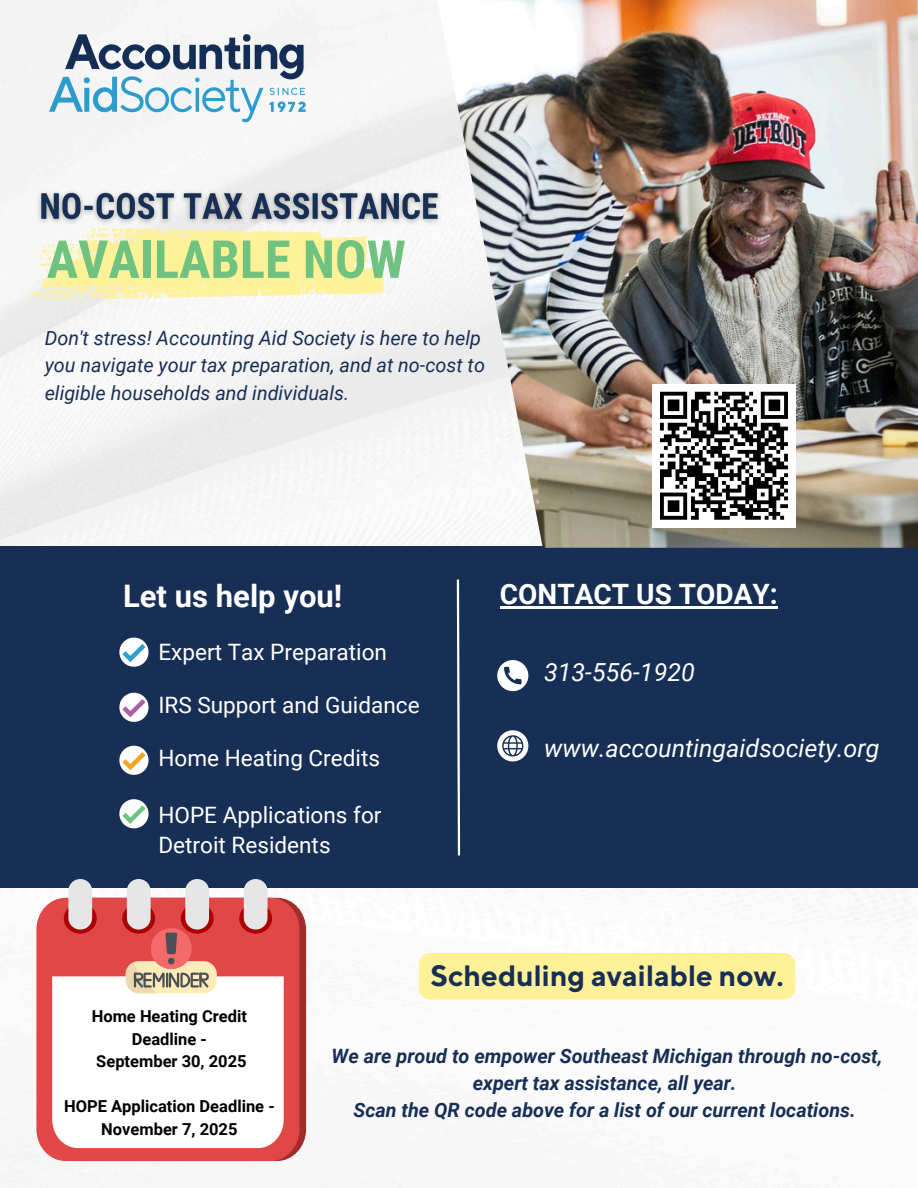
<style>
.page{position:relative;width:918px;height:1188px;background:#fff}
.page>*{position:absolute;margin:0;border:0;box-sizing:border-box;transform-origin:0 0}
.t1{font:700 52.5px "Roboto Condensed";color:#6fc27f}
.t2{font:700 31.05px "Roboto";color:#fff}
.t3{font:700 29.4px "TT Norms";color:#172e55}
.t4{font:700 28.05px "Roboto";color:#fff}
.t5{font:italic 24.9px "Roboto";color:#fff}
.t6{font:22.5px/30.8px "Roboto";color:#fff}
.t7{font:italic 700 19.8px/27px "Roboto";color:#172e55;text-align:center}
.t8{font:italic 19.8px/27.5px "Roboto";color:#172e55}
.t9{font:700 16.5px/22.5px "Roboto";color:#000;text-align:center}
</style>
<div class="page">
<img style="left:0;top:0;width:917px;height:1188px">
<div style="left:0;top:547px;width:918px;height:341px;background:#172e55"></div>
<svg style="left:119px;top:638px;width:30px;height:29px"></svg>
<svg style="left:119px;top:693px;width:30px;height:29px"></svg>
<svg style="left:119px;top:746px;width:30px;height:29px"></svg>
<svg style="left:119px;top:799px;width:30px;height:29px"></svg>
<svg style="left:456px;top:579px;width:5px;height:277px"></svg>
<img style="left:429px;top:0;width:489px;height:548px">
<img style="left:49px;top:28px;width:257px;height:94px">
<svg style="left:18px;top:228px;width:367px;height:73px"></svg>
<img style="left:32px;top:185px;width:416px;height:47px">
<svg style="left:497px;top:660px;width:31px;height:31px"></svg>
<svg style="left:497px;top:730px;width:31px;height:31px"></svg>
<div style="left:652px;top:384px;width:144px;height:143px;background:#fff"></div>
<svg style="left:660px;top:391px;width:128px;height:129px"></svg>
<div style="left:43px;top:898px;width:263px;height:263px;background:#a02c2c;border-radius:31px"></div>
<div style="left:36px;top:898px;width:264px;height:263px;background:#e04746;border-radius:31px"></div>
<svg style="left:64px;top:903px;width:33px;height:31px"></svg>
<div style="left:68px;top:879px;width:24px;height:51px;background:#e6e6e6;border-radius:12px"></div>
<svg style="left:122px;top:903px;width:33px;height:31px"></svg>
<div style="left:127px;top:879px;width:24px;height:51px;background:#e6e6e6;border-radius:12px"></div>
<svg style="left:181px;top:903px;width:33px;height:31px"></svg>
<div style="left:185px;top:879px;width:24px;height:51px;background:#e6e6e6;border-radius:12px"></div>
<svg style="left:239px;top:903px;width:33px;height:31px"></svg>
<div style="left:244px;top:879px;width:24px;height:51px;background:#e6e6e6;border-radius:12px"></div>
<svg style="left:52px;top:928px;width:232px;height:220px"></svg>
<hr style="left:500px;top:606px;width:278px;height:2px;background:#fff">
<div style="left:419px;top:953px;width:376px;height:46px;background:#fff197"></div>
<p class="t1" style="left:47px;top:229px;width:361px">AVAILABLE NOW</p>
<p class="t8" style="left:45px;top:324px;width:442px">Don't stress! Accounting Aid Society is here to help you navigate your tax preparation, and at no-cost to eligible households and individuals.</p>
<p class="t2" style="left:123px;top:578px;width:221px">Let us help you!</p>
<h1 class="t4" style="left:500px;top:578px;width:279px">CONTACT US TODAY:</h1>
<p class="t6" style="left:158px;top:637px;width:230px">Expert Tax Preparation</p>
<h4 class="t6" style="left:158px;top:690px;width:263px">IRS Support and Guidance</h4>
<p class="t6" style="left:158px;top:743px;width:223px">Home Heating Credits</p>
<h5 class="t5" style="left:544px;top:734px;width:337px">www.accountingaidsociety.org</h5>
<p class="t5" style="left:544px;top:658px;width:152px">313-556-1920</p>
<p class="t6" style="left:158px;top:799px;width:225px">HOPE Applications for<br>Detroit Residents</p>
<p class="t3" style="left:431px;top:958px;width:355px">Scheduling available now.</p>
<h5 class="t9" style="left:92px;top:1005px;width:157px">Home Heating Credit<br>Deadline -</h5>
<p class="t9" style="left:96px;top:1050px;width:152px">September 30, 2025</p>
<h3 class="t9" style="left:64px;top:1095px;width:212px">HOPE Application Deadline -<br>November 7, 2025</h3>
<h5 class="t7" style="left:332px;top:1042px;width:552px">We are proud to empower Southeast Michigan through no-cost, expert tax assistance, all year.<br>Scan the QR code above for a list of our current locations.</h5>
</div>
